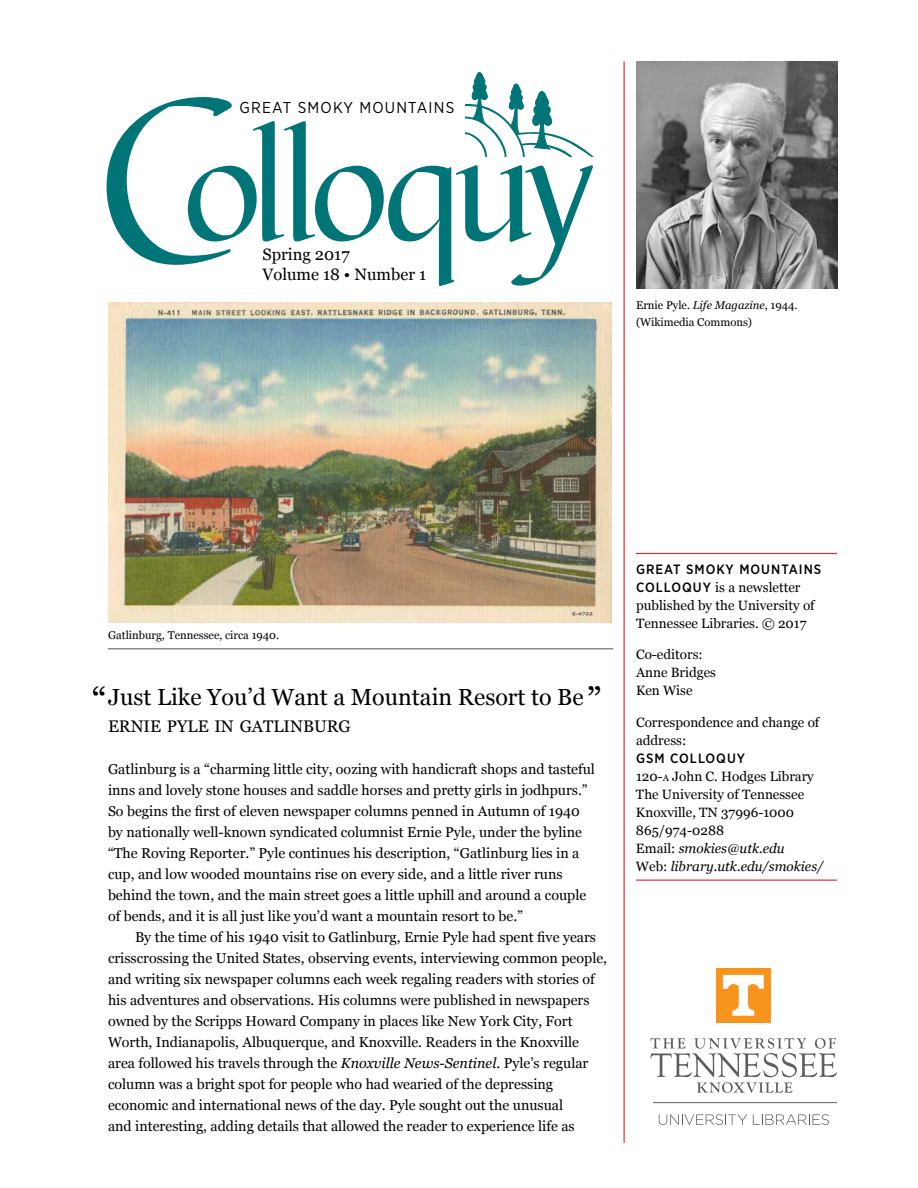
<style>
.page{position:relative;width:918px;height:1188px;background:#fff}
.page>*{position:absolute;margin:0;border:0;box-sizing:border-box;transform-origin:0 0}
.t1{font:157.5px "Barbedor T";letter-spacing:-.07em;color:#007476}
.t2{font:36px "Georgia";color:#000}
.t3{font:23.25px "Georgia";color:#000}
.t4{font:16.8px "Georgia";color:#000}
.t5{font:16.5px/19.5px "Georgia";color:#000}
.t6{font:15.75px "Gotham Narrow";letter-spacing:.075em;color:#000}
.t7{font:14.25px/21px "Georgia";color:#000}
.t8{font:13.5px/18px "Georgia";color:#000}
.t9{font:500 13.5px "Gotham Narrow";letter-spacing:.075em;color:#000}
.t10{font:11.25px/16.5px "Georgia";color:#000}
.s1{font-size:246px}
.s2{font-style:italic}
.s3{font-family:"Gotham Narrow";font-weight:500}
.s4{font-size:9.45px}
</style>
<div class="page">
<svg style="left:465px;top:72px;width:129px;height:85px"></svg>
<img style="left:108px;top:302px;width:504px;height:321px">
<hr style="left:636px;top:553px;width:201px;height:1px;background:#ed1d24">
<hr style="left:636px;top:880px;width:201px;height:1px;background:#ed1d24">
<hr style="left:624px;top:62px;width:1px;height:1081px;background:#ed1d24">
<hr style="left:653px;top:1102px;width:184px;height:1px;background:#5d5d60">
<svg style="left:650px;top:1038px;width:187px;height:55px"></svg>
<div style="left:716px;top:968px;width:55px;height:55px;background:#f7941e"></div>
<svg style="left:723px;top:975px;width:41px;height:41px"></svg>
<svg style="left:659px;top:1114px;width:88px;height:11px"></svg>
<svg style="left:753px;top:1114px;width:76px;height:11px"></svg>
<hr style="left:108px;top:648px;width:505px;height:1px;background:#4d4d4f">
<img style="left:636px;top:61px;width:202px;height:228px">
<h1 class="t1" style="left:96px;top:103px;width:500px"><span class="s1">C</span>olloquy</h1>
<p class="t6" style="left:239px;top:98px;width:216px">GREAT SMOKY MOUNTAINS</p>
<p class="t5" style="left:262px;top:245px;width:165px">Spring 2017<br>Volume 18 • Number 1</p>
<p class="t10" style="left:636px;top:298px;width:163px">Ernie Pyle. <span class="s2">Life Magazine</span>, 1944. (Wikimedia Commons)</p>
<p class="t10" style="left:108px;top:628px;width:173px">Gatlinburg, Tennessee, circa 1940.</p>
<h2 class="t2" style="left:92px;top:679px;width:16px">“</h2>
<h2 class="t2" style="left:587px;top:679px;width:16px">”</h2>
<h3 class="t3" style="left:108px;top:682px;width:477px">Just Like You’d Want a Mountain Resort to Be</h3>
<p class="t4" style="left:108px;top:716px;width:244px">ERNIE PYLE IN GATLINBURG</p>
<p class="t7" style="left:108px;top:758px;width:489px">Gatlinburg is a “charming little city, oozing with handicraft shops and tasteful inns and lovely stone houses and saddle horses and pretty girls in jodhpurs.” So begins the first of eleven newspaper columns penned in Autumn of 1940 by nationally well-known syndicated columnist Ernie Pyle, under the byline “The Roving Reporter.” Pyle continues his description, “Gatlinburg lies in a cup, and low wooded mountains rise on every side, and a little river runs behind the town, and the main street goes a little uphill and around a couple of bends, and it is all just like you’d want a mountain resort to be.”</p>
<p class="t7" style="left:108px;top:927px;width:501px;text-indent:27px">By the time of his 1940 visit to Gatlinburg, Ernie Pyle had spent five years crisscrossing the United States, observing events, interviewing common people, and writing six newspaper columns each week regaling readers with stories of his adventures and observations. His columns were published in newspapers owned by the Scripps Howard Company in places like New York City, Fort Worth, Indianapolis, Albuquerque, and Knoxville. Readers in the Knoxville area followed his travels through the <span class="s2">Knoxville News-Sentinel</span>. Pyle’s regular column was a bright spot for people who had wearied of the depressing economic and international news of the day. Pyle sought out the unusual<br>and interesting, adding details that allowed the reader to experience life as</p>
<p class="t9" style="left:636px;top:560px;width:187px">GREAT SMOKY MOUNTAINS</p>
<p class="t8" style="left:636px;top:578px;width:180px"><span class="s3">COLLOQUY</span> is a newsletter published by the University of<br>Tennessee Libraries. © 2017</p>
<p class="t8" style="left:636px;top:646px;width:82px">Co-editors:<br>Anne Bridges<br>Ken Wise</p>
<p class="t8" style="left:636px;top:713px;width:185px">Correspondence and change of address:</p>
<p class="t9" style="left:636px;top:749px;width:111px">GSM COLLOQUY</p>
<p class="t8" style="left:636px;top:767px;width:189px">120-<span class="s4">A</span> John C. Hodges Library<br>The University of Tennessee<br>Knoxville, TN 37996-1000<br>865/974-0288<br>Email: <span class="s2">smokies@utk.edu<br></span>Web: <span class="s2">library.utk.edu/smokies/</span></p>
</div>
